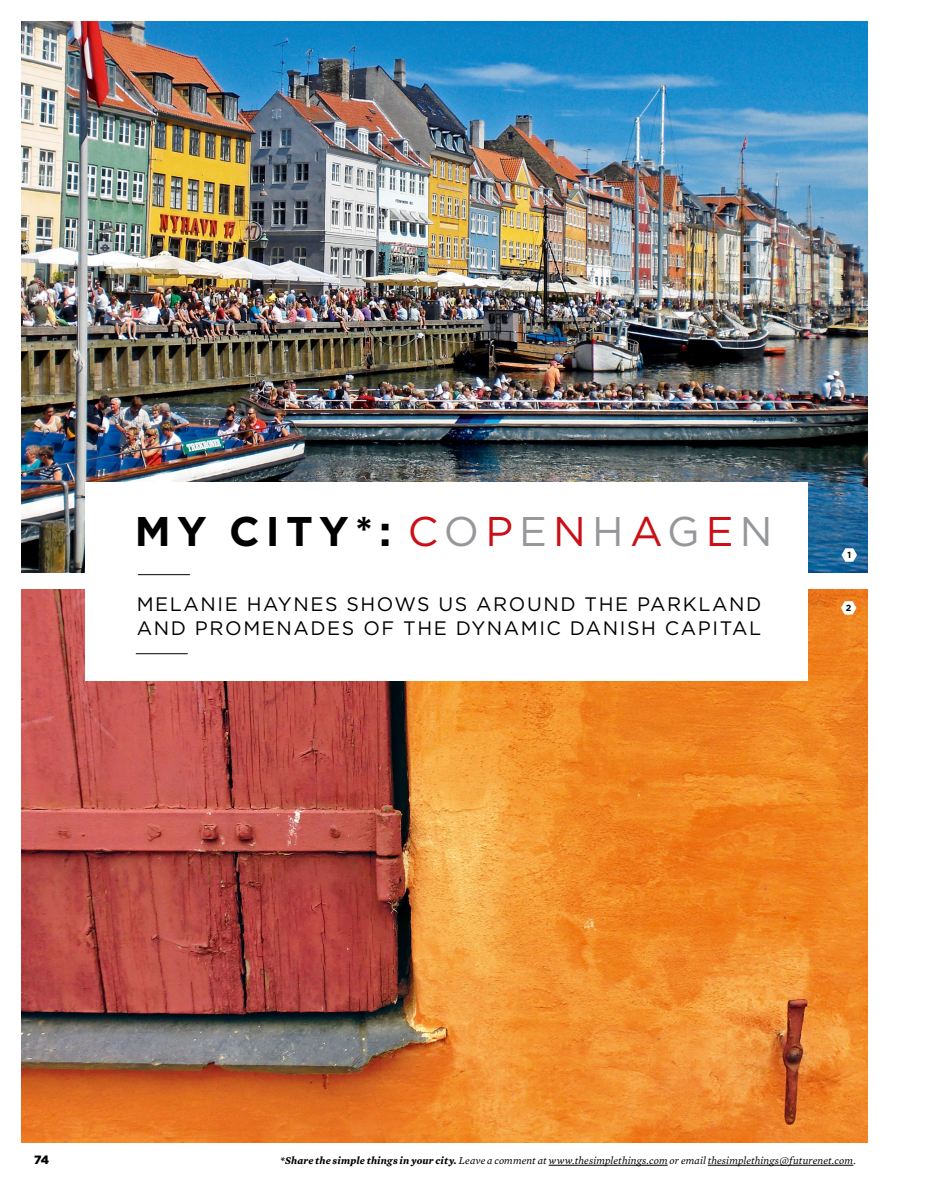
<style>
.page{position:relative;width:940px;height:1191px;background:#fff}
.page>*{position:absolute;margin:0;border:0;box-sizing:border-box;transform-origin:0 0}
.t1{font:700 41.4px "Gotham";color:#000}
.t2{font:19.5px "Gotham";letter-spacing:.08em;color:#000}
.t3{font:900 12px "Gotham";color:#000}
.t4{font:italic 10.5px "Mercury Text G2";letter-spacing:.01em;color:#000}
.t5{font:700 8.85px "Gotham";color:#000}
.s1{font-weight:400;color:#cb0f16}
.s2{font-weight:400;color:#96979a}
.s3{font-weight:700}
</style>
<div class="page">
<img style="left:21px;top:21px;width:846px;height:551px">
<img style="left:21px;top:589px;width:846px;height:553px">
<div style="left:85px;top:482px;width:722px;height:198px;background:#fff"></div>
<hr style="left:138px;top:574px;width:52px;height:1px;background:#000">
<hr style="left:136px;top:653px;width:51px;height:1px;background:#000">
<svg style="left:841px;top:548px;width:16px;height:14px"></svg>
<svg style="left:841px;top:601px;width:15px;height:13px"></svg>
<hr style="left:548px;top:1165px;width:120px;height:1px;background:#000">
<hr style="left:708px;top:1165px;width:145px;height:1px;background:#000">
<h1 class="t1" style="left:135px;top:507px;width:639px">My city*: <span class="s1">C</span><span class="s2">O</span><span class="s1">P</span><span class="s2">E</span><span class="s1">N</span><span class="s2">H</span><span class="s1">A</span><span class="s2">G</span><span class="s1">E</span><span class="s2">N</span></h1>
<h2 class="t2" style="left:137px;top:593px;width:476px">MELAN IE HAYNES SHOWS US AROUN D THE</h2>
<h2 class="t2" style="left:637px;top:593px;width:126px">PARKLAN D</h2>
<h2 class="t2" style="left:137px;top:617px;width:141px">AN D PROMENA</h2>
<h2 class="t2" style="left:310px;top:617px;width:122px">DES OF THE</h2>
<h2 class="t2" style="left:456px;top:617px;width:307px">DYNAMIC DAN ISH CAPITAL</h2>
<p class="t5" style="left:847px;top:550px;width:5px">1</p>
<p class="t5" style="left:846px;top:603px;width:7px">2</p>
<p class="t3" style="left:34px;top:1153px;width:17px">74</p>
<p class="t4" style="left:280px;top:1154px;width:577px"><span class="s3">*Share the simple things in your city.</span> Leave a comment at www.thesimplethings.com or email thesimplethings@futurenet.com.</p>
</div>
